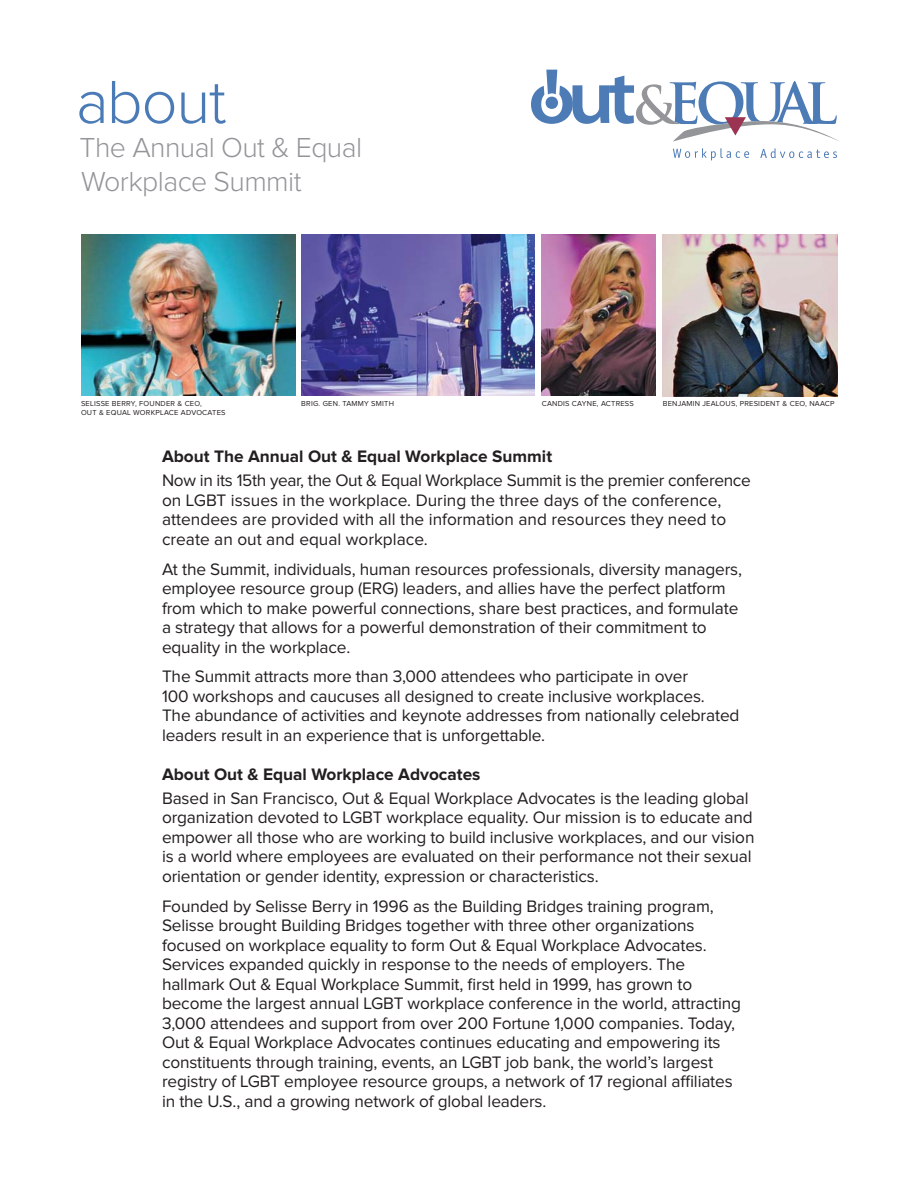
<style>
.page{position:relative;width:918px;height:1188px;background:#fff}
.page>*{position:absolute;margin:0;border:0;box-sizing:border-box;transform-origin:0 0}
.t1{font:300 63px "Proxima Nova";letter-spacing:-.02em;color:#4a7bb6}
.t2{font:300 28.5px/34.2px "Proxima Nova";letter-spacing:-.02em;color:#939598}
.t3{font:17.25px/19.5px "Proxima Nova";letter-spacing:-.01em;color:#231f20}
.t4{font:700 17.25px "Proxima Nova";color:#231f20}
.t5{font:7.5px/8.2px "Proxima Nova";letter-spacing:.03em;color:#231f20}
</style>
<div class="page">
<svg style="left:760px;top:148px;width:77px;height:10px"></svg>
<svg style="left:673px;top:148px;width:76px;height:12px"></svg>
<svg style="left:531px;top:70px;width:308px;height:72px"></svg>
<img style="left:81px;top:234px;width:214px;height:162px">
<img style="left:663px;top:234px;width:174px;height:163px">
<img style="left:542px;top:234px;width:113px;height:162px">
<img style="left:302px;top:234px;width:232px;height:162px">
<h1 class="t1" style="left:76px;top:82px;width:152px">about</h1>
<h2 class="t2" style="left:80px;top:133px;width:284px">The Annual Out &amp; Equal<br>Workplace Summit</h2>
<p class="t5" style="left:81px;top:401px;width:146px">SELISSE BERRY, FOUNDER &amp; CEO,<br>OUT &amp; EQUAL WORKPLACE ADVOCATES</p>
<p class="t5" style="left:301px;top:401px;width:94px">BRIG. GEN. TAMMY SMITH</p>
<p class="t5" style="left:542px;top:401px;width:94px">CANDIS CAYNE, ACTRESS</p>
<p class="t5" style="left:663px;top:401px;width:173px">BENJAMIN JEALOUS, PRESIDENT &amp; CEO, NAACP</p>
<p class="t4" style="left:162px;top:451px;width:392px">About The Annual Out &amp; Equal Workplace Summit</p>
<p class="t3" style="left:162px;top:473px;width:590px">Now in its 15th year, the Out &amp; Equal Workplace Summit is the premier conference on LGBT issues in the workplace. During the three days of the conference, attendees are provided with all the information and resources they need to create an out and equal workplace.</p>
<p class="t3" style="left:162px;top:561px;width:582px">At the Summit, individuals, human resources professionals, diversity managers, employee resource group (ERG) leaders, and allies have the perfect platform from which to make powerful connections, share best practices, and formulate a strategy that allows for a powerful demonstration of their commitment to equality in the workplace.</p>
<p class="t3" style="left:162px;top:668px;width:579px">The Summit attracts more than 3,000 attendees who participate in over<br>100 workshops and caucuses all designed to create inclusive workplaces.<br>The abundance of activities and keynote addresses from nationally celebrated leaders result in an experience that is unforgettable.</p>
<p class="t4" style="left:162px;top:768px;width:320px">About Out &amp; Equal Workplace Advocates</p>
<p class="t3" style="left:162px;top:790px;width:594px">Based in San Francisco, Out &amp; Equal Workplace Advocates is the leading global organization devoted to LGBT workplace equality. Our mission is to educate and empower all those who are working to build inclusive workplaces, and our vision is a world where employees are evaluated on their performance not their sexual orientation or gender identity, expression or characteristics.</p>
<p class="t3" style="left:162px;top:898px;width:581px">Founded by Selisse Berry in 1996 as the Building Bridges training program, Selisse brought Building Bridges together with three other organizations focused on workplace equality to form Out &amp; Equal Workplace Advocates.<br>Services expanded quickly in response to the needs of employers. The hallmark Out &amp; Equal Workplace Summit, first held in 1999, has grown to become the largest annual LGBT workplace conference in the world, attracting 3,000 attendees and support from over 200 Fortune 1,000 companies. Today, Out &amp; Equal Workplace Advocates continues educating and empowering its constituents through training, events, an LGBT job bank, the world’s largest registry of LGBT employee resource groups, a network of 17 regional affiliates in the U.S., and a growing network of global leaders.</p>
</div>
